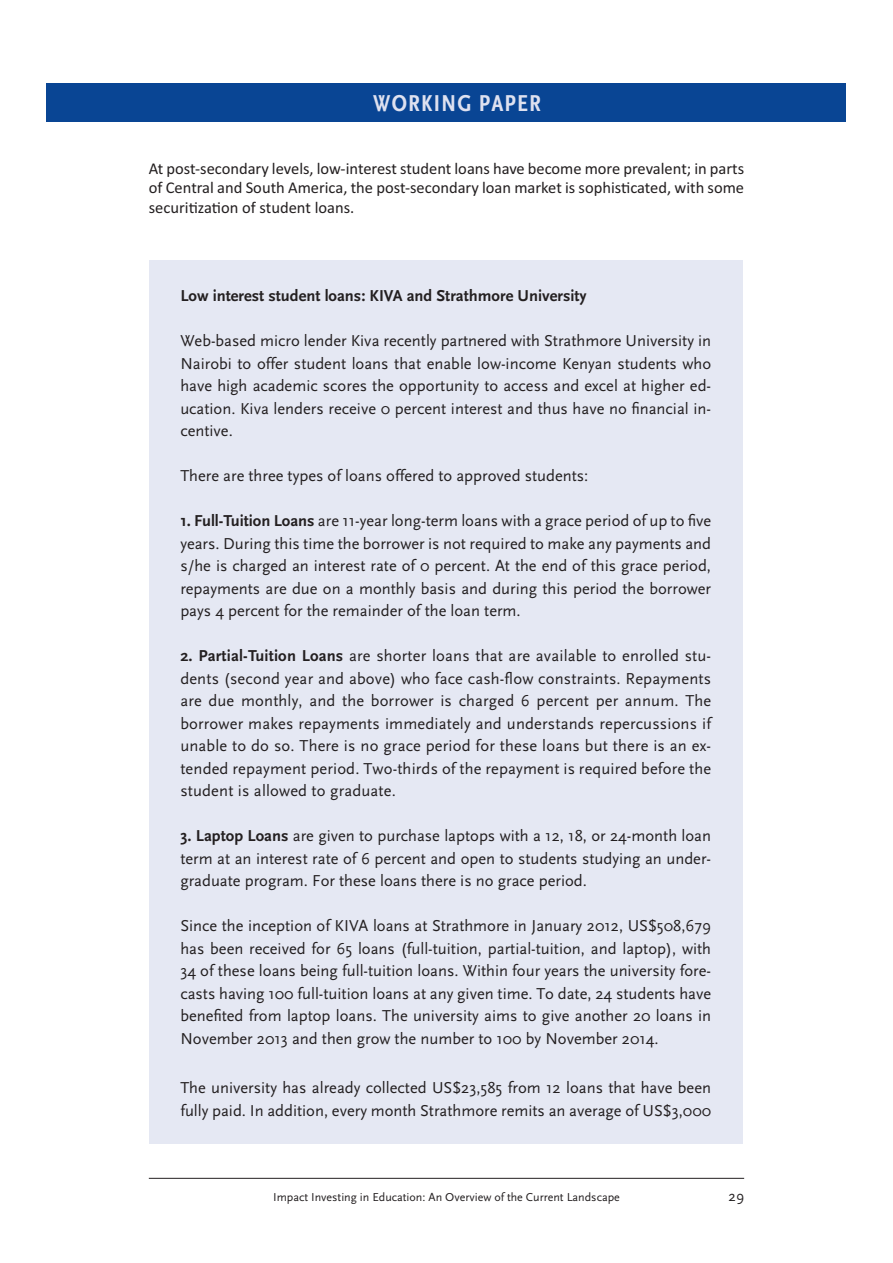
<style>
.page{position:relative;width:893px;height:1263px;background:#fff}
.page>*{position:absolute;margin:0;border:0;box-sizing:border-box;transform-origin:0 0}
.t1{font:24px "Scala Sans Bold Con";letter-spacing:.05em;color:#dee1f0}
.t2{font:16.5px/22.5px "Scala Sans";color:#231f20;text-align:justify}
.t3{font:16.5px/19.5px "Calibri";color:#231f20;text-align:justify}
.t4{font:700 16.5px "Scala Sans";color:#231f20}
.t5{font:15px "Scala Sans";color:#231f20}
.t6{font:12px "Scala Sans";color:#231f20}
.s1{font-weight:700}
</style>
<div class="page">
<div style="left:47px;top:83px;width:799px;height:38px;background:#094594"></div>
<hr style="left:149px;top:1178px;width:595px;height:1px;background:#231f20">
<div style="left:149px;top:260px;width:594px;height:884px;background:#e5e8f3"></div>
<h1 class="t1" style="left:373px;top:94px;width:169px">WORKING PAPER</h1>
<p class="t3" style="left:149px;top:160px;width:597px">At post-secondary levels, low-interest student loans have become more prevalent; in parts of Central and South America, the post-secondary loan market is sophis-cated, with some securi-za-on of student loans.</p>
<p class="t4" style="left:180px;top:289px;width:408px">Low interest student loans: KIVA and Strathmore University</p>
<p class="t2" style="left:180px;top:331px;width:532px">Web-based micro lender Kiva recently partnered with Strathmore University in Nairobi to offer student loans that enable low-income Kenyan students who have high academic scores the opportunity to access and excel at higher ed&shy;ucation. Kiva lenders receive 0 percent interest and thus have no financial in&shy;centive.</p>
<p class="t2" style="left:180px;top:466px;width:409px">There are three types of loans offered to approved students:</p>
<p class="t2" style="left:180px;top:511px;width:532px"><span class="s1">1. Full-Tuition Loans</span> are 11-year long-term loans with a grace period of up to five years. During this time the borrower is not required to make any payments and s/he is charged an interest rate of 0 percent. At the end of this grace period, repayments are due on a monthly basis and during this period the borrower pays 4 percent for the remainder of the loan term.</p>
<p class="t2" style="left:180px;top:646px;width:532px"><span class="s1">2. Partial-Tuition Loans</span> are shorter loans that are available to enrolled stu&shy;dents (second year and above) who face cash-flow constraints. Repayments are due monthly, and the borrower is charged 6 percent per annum. The borrower makes repayments immediately and understands repercussions if unable to do so. There is no grace period for these loans but there is an ex&shy;tended repayment period. Two-thirds of the repayment is required before the student is allowed to graduate.</p>
<p class="t2" style="left:180px;top:826px;width:532px"><span class="s1">3. Laptop Loans</span> are given to purchase laptops with a 12, 18, or 24-month loan term at an interest rate of 6 percent and open to students studying an under&shy;graduate program. For these loans there is no grace period.</p>
<p class="t2" style="left:180px;top:916px;width:532px">Since the inception of KIVA loans at Strathmore in January 2012, US$508,679 has been received for 65 loans (full-tuition, partial-tuition, and laptop), with 34 of these loans being full-tuition loans. Within four years the university fore&shy;casts having 100 full-tuition loans at any given time. To date, 24 students have benefited from laptop loans. The university aims to give another 20 loans in November 2013 and then grow the number to 100 by November 2014.</p>
<p class="t2" style="left:180px;top:1078px;width:532px">The university has already collected US$23,585 from 12 loans that have been fully paid. In addition, every month Strathmore remits an average of US$3,000</p>
<p class="t6" style="left:273px;top:1192px;width:348px">Impact Investing in Education: An Overview of the Current Landscape</p>
<p class="t5" style="left:728px;top:1189px;width:17px">29</p>
</div>
